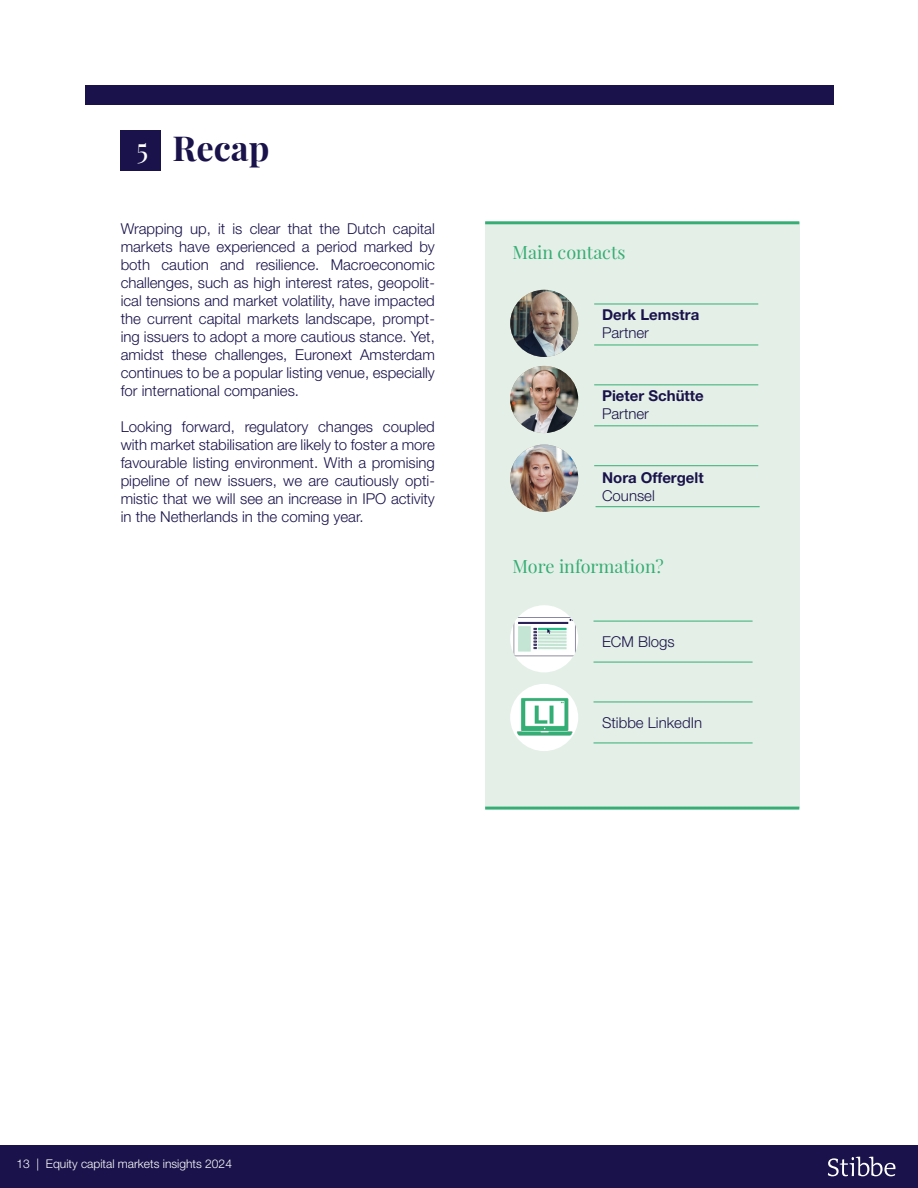
<style>
.page{position:relative;width:918px;height:1188px;background:#fff}
.page>*{position:absolute;margin:0;border:0;box-sizing:border-box;transform-origin:0 0}
.t1{font:700 34.5px "Playfair Display";color:#1a134b}
.t2{font:18px "Playfair Display";color:#36ad74}
.t3{font:300 15px/18px "Helvetica Neue LT Std";color:#1a134b;text-align:justify}
.t4{font:700 15px "Helvetica Neue LT Std";color:#1a134b}
.t5{font:300 12px "Helvetica Neue LT Std";color:#fff}
.s1{font-weight:400;font-size:28.5px;color:#fff}
</style>
<div class="page">
<div style="left:485px;top:223px;width:314px;height:585px;background:#e4f0e7"></div>
<div style="left:0;top:1145px;width:918px;height:43px;background:#1a134b"></div>
<svg style="left:828px;top:1157px;width:67px;height:19px"></svg>
<div style="left:85px;top:85px;width:749px;height:20px;background:#1a134b"></div>
<div style="left:121px;top:131px;width:40px;height:40px;background:#1a134b"></div>
<hr style="left:594px;top:702px;width:159px;height:1px;background:#36ad74">
<hr style="left:594px;top:621px;width:159px;height:1px;background:#36ad74">
<hr style="left:594px;top:662px;width:159px;height:1px;background:#36ad74">
<hr style="left:594px;top:743px;width:159px;height:1px;background:#36ad74">
<img style="left:510px;top:290px;width:68px;height:67px;border-radius:34px">
<img style="left:510px;top:366px;width:68px;height:67px;border-radius:34px">
<div style="left:510px;top:605px;width:68px;height:67px;background:#fff;border-radius:50%"></div>
<img style="left:510px;top:613px;width:68px;height:47px">
<img style="left:510px;top:445px;width:68px;height:67px;border-radius:34px">
<div style="left:510px;top:684px;width:68px;height:67px;background:#fff;border-radius:50%"></div>
<img style="left:510px;top:691px;width:68px;height:53px">
<hr style="left:594px;top:304px;width:164px;height:1px;background:#36ad74">
<hr style="left:594px;top:384px;width:164px;height:1px;background:#36ad74">
<hr style="left:594px;top:465px;width:164px;height:1px;background:#36ad74">
<hr style="left:594px;top:345px;width:164px;height:1px;background:#36ad74">
<hr style="left:594px;top:425px;width:164px;height:1px;background:#36ad74">
<hr style="left:596px;top:506px;width:164px;height:1px;background:#36ad74">
<hr style="left:485px;top:221px;width:314px;height:3px;background:#36ad74">
<hr style="left:485px;top:807px;width:314px;height:3px;background:#36ad74">
<h1 class="t1" style="left:136px;top:121px;width:135px"><span class="s1">5</span> Recap</h1>
<p class="t3" style="left:121px;top:219px;width:316px">Wrapping up, it is clear that the Dutch capital markets have experienced a period marked by both caution and resilience. Macroeconomic challenges, such as high interest rates, geopolit&shy;ical tensions and market volatility, have impacted the current capital markets landscape, prompt&shy;ing issuers to adopt a more cautious stance. Yet, amidst these challenges, Euronext Amsterdam continues to be a popular listing venue, especially for international companies.</p>
<p class="t3" style="left:121px;top:417px;width:316px">Looking forward, regulatory changes coupled with market stabilisation are likely to foster a more favourable listing environment. With a promising pipeline of new issuers, we are cautiously opti&shy;mistic that we will see an increase in IPO activity in the Netherlands in the coming year.</p>
<p class="t2" style="left:513px;top:238px;width:114px">Main contacts</p>
<p class="t4" style="left:602px;top:306px;width:99px">Derk Lemstra</p>
<p class="t3" style="left:602px;top:324px;width:48px">Partner</p>
<p class="t4" style="left:602px;top:387px;width:103px">Pieter Schütte</p>
<p class="t3" style="left:602px;top:405px;width:48px">Partner</p>
<p class="t4" style="left:602px;top:468px;width:103px">Nora Offergelt</p>
<p class="t3" style="left:602px;top:486px;width:54px">Counsel</p>
<p class="t2" style="left:513px;top:552px;width:153px">More information?</p>
<p class="t3" style="left:602px;top:632px;width:74px">ECM Blogs</p>
<p class="t3" style="left:602px;top:713px;width:102px">Stibbe LinkedIn</p>
<p class="t5" style="left:17px;top:1157px;width:217px">13 | Equity capital markets insights 2024</p>
</div>
